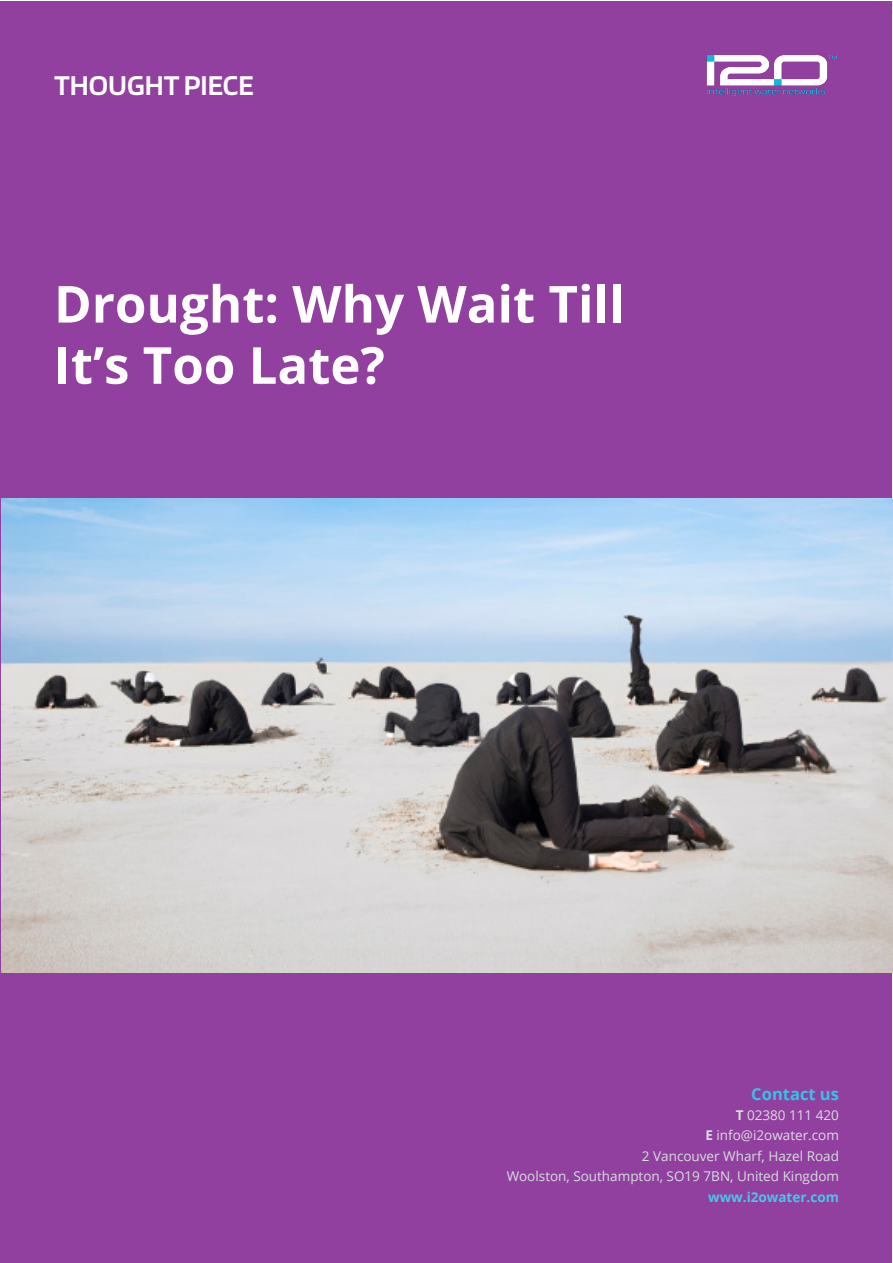
<style>
.page{position:relative;width:893px;height:1263px;background:#fff}
.page>*{position:absolute;margin:0;border:0;box-sizing:border-box;transform-origin:0 0}
.t1{font:700 51px "Open Sans";color:#fff}
.t2{font:600 30px "Blinker";color:#fff}
.t3{font:700 16.5px "Open Sans";color:#33c4e8}
.t4{font:13.5px "Open Sans";color:#d6dddd}
.t5{font:700 13.5px "Open Sans";color:#45c7ec}
.s1{font-weight:700}
</style>
<div class="page">
<div style="left:1px;top:1px;width:891px;height:1261px;background:#9240a0"></div>
<img style="left:706px;top:55px;width:131px;height:42px">
<img style="left:2px;top:499px;width:891px;height:473px">
<p class="t2" style="left:54px;top:70px;width:201px">THOUGHT PIECE</p>
<p class="t1" style="left:54px;top:268px;width:572px">Drought: Why Wait Till</p>
<p class="t1" style="left:54px;top:329px;width:332px">It’s Too Late?</p>
<p class="t3" style="left:751px;top:1082px;width:89px">Contact us</p>
<p class="t4" style="left:736px;top:1106px;width:105px"><span class="s1">T</span> 02380 111 420</p>
<p class="t4" style="left:705px;top:1126px;width:135px"><span class="s1">E</span> info@i2owater.com</p>
<p class="t4" style="left:642px;top:1146px;width:199px">2 Vancouver Wharf, Hazel Road</p>
<p class="t4" style="left:507px;top:1167px;width:334px">Woolston, Southampton, SO19 7BN, United Kingdom</p>
<p class="t5" style="left:708px;top:1187px;width:132px">www.i2owater.com</p>
</div>
